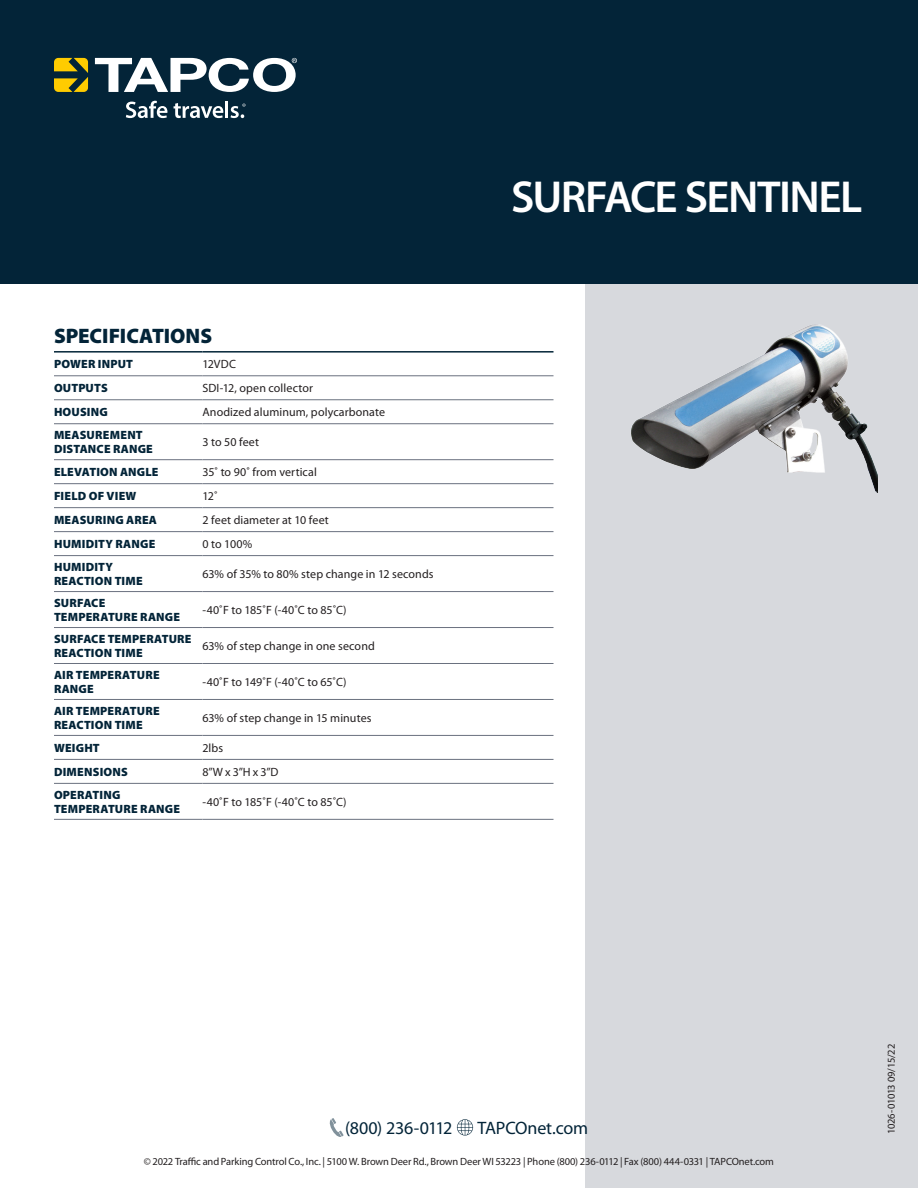
<style>
.page{position:relative;width:918px;height:1188px;background:#fff}
.page>*{position:absolute;margin:0;border:0;box-sizing:border-box;transform-origin:0 0}
.t1{font:600 45px "Myriad Pro";letter-spacing:-.035em;color:#fff}
.t2{font:900 21px "Myriad Pro";color:#032438}
.Main_TOC_body{font:18px "Myriad Pro";letter-spacing:-.01em;color:#032438}
.t3{font:12px "Myriad Pro";letter-spacing:.005em;color:#231f20}
.t4{font:900 12px/14.4px "Myriad Pro";letter-spacing:.02em;color:#032438}
.Modification_Date{font:10.5px "Myriad Pro";letter-spacing:-.015em;color:#231f20}
.Modification_Date-2{font:10.5px "Myriad Pro";letter-spacing:-.04em;color:#231f20}
</style>
<div class="page">
<div style="left:585px;top:266px;width:333px;height:922px;background:#d7d9dd"></div>
<svg style="left:329px;top:1118px;width:15px;height:19px"></svg>
<svg style="left:457px;top:1119px;width:16px;height:17px"></svg>
<div style="left:0;top:0;width:918px;height:284px;background:#032438"></div>
<svg style="left:54px;top:58px;width:34px;height:34px"></svg>
<svg style="left:126px;top:101px;width:41px;height:17px"></svg>
<svg style="left:95px;top:58px;width:202px;height:34px"></svg>
<svg style="left:174px;top:101px;width:72px;height:17px"></svg>
<hr style="left:54px;top:351px;width:148px;height:2px;background:#032438">
<hr style="left:202px;top:351px;width:352px;height:2px;background:#032438">
<hr style="left:54px;top:375px;width:148px;height:1px;background:#6a717f">
<hr style="left:202px;top:375px;width:352px;height:1px;background:#6a717f">
<hr style="left:54px;top:399px;width:148px;height:1px;background:#6a717f">
<hr style="left:202px;top:399px;width:352px;height:1px;background:#6a717f">
<hr style="left:54px;top:423px;width:148px;height:1px;background:#6a717f">
<hr style="left:202px;top:423px;width:352px;height:1px;background:#6a717f">
<hr style="left:54px;top:459px;width:148px;height:1px;background:#6a717f">
<hr style="left:202px;top:459px;width:352px;height:1px;background:#6a717f">
<hr style="left:54px;top:483px;width:148px;height:1px;background:#6a717f">
<hr style="left:202px;top:483px;width:352px;height:1px;background:#6a717f">
<hr style="left:54px;top:507px;width:148px;height:1px;background:#6a717f">
<hr style="left:202px;top:507px;width:352px;height:1px;background:#6a717f">
<hr style="left:54px;top:531px;width:148px;height:1px;background:#6a717f">
<hr style="left:202px;top:531px;width:352px;height:1px;background:#6a717f">
<hr style="left:54px;top:555px;width:148px;height:1px;background:#6a717f">
<hr style="left:202px;top:555px;width:352px;height:1px;background:#6a717f">
<hr style="left:54px;top:591px;width:148px;height:1px;background:#6a717f">
<hr style="left:202px;top:591px;width:352px;height:1px;background:#6a717f">
<hr style="left:54px;top:627px;width:148px;height:1px;background:#6a717f">
<hr style="left:202px;top:627px;width:352px;height:1px;background:#6a717f">
<hr style="left:54px;top:663px;width:148px;height:1px;background:#6a717f">
<hr style="left:202px;top:663px;width:352px;height:1px;background:#6a717f">
<hr style="left:54px;top:699px;width:148px;height:1px;background:#6a717f">
<hr style="left:202px;top:699px;width:352px;height:1px;background:#6a717f">
<hr style="left:54px;top:735px;width:148px;height:1px;background:#6a717f">
<hr style="left:202px;top:735px;width:352px;height:1px;background:#6a717f">
<hr style="left:54px;top:759px;width:148px;height:1px;background:#6a717f">
<hr style="left:202px;top:759px;width:352px;height:1px;background:#6a717f">
<hr style="left:54px;top:783px;width:148px;height:1px;background:#6a717f">
<hr style="left:202px;top:783px;width:352px;height:1px;background:#6a717f">
<hr style="left:54px;top:819px;width:148px;height:1px;background:#6a717f">
<hr style="left:202px;top:819px;width:352px;height:1px;background:#6a717f">
<img style="left:631px;top:324px;width:247px;height:169px">
<p class="t2" style="left:54px;top:322px;width:160px">SPECIFICATIONS</p>
<p class="t4" style="left:54px;top:357px;width:81px">POWER INPUT</p>
<p class="t3" style="left:202px;top:357px;width:35px">12VDC</p>
<p class="t4" style="left:54px;top:381px;width:55px">OUTPUTS</p>
<p class="t3" style="left:202px;top:381px;width:112px">SDI-12, open collector</p>
<p class="t4" style="left:54px;top:405px;width:55px">HOUSING</p>
<p class="t3" style="left:202px;top:405px;width:184px">Anodized aluminum, polycarbonate</p>
<p class="t4" style="left:54px;top:427px;width:100px">MEASUREMENT<br>DISTANCE RANGE</p>
<p class="t3" style="left:202px;top:435px;width:58px">3 to 50 feet</p>
<p class="t4" style="left:54px;top:464px;width:106px">ELEVATION ANGLE</p>
<p class="t3" style="left:202px;top:465px;width:116px">35˚ to 90˚ from vertical</p>
<p class="t4" style="left:54px;top:488px;width:84px">FIELD OF VIEW</p>
<p class="t3" style="left:202px;top:489px;width:17px">12˚</p>
<p class="t4" style="left:54px;top:512px;width:105px">MEASURING AREA</p>
<p class="t3" style="left:202px;top:513px;width:128px">2 feet diameter at 10 feet</p>
<p class="t4" style="left:54px;top:536px;width:103px">HUMIDITY RANGE</p>
<p class="t3" style="left:202px;top:537px;width:51px">0 to 100%</p>
<p class="t4" style="left:54px;top:559px;width:90px">HUMIDITY<br>REACTION TIME</p>
<p class="t3" style="left:202px;top:567px;width:233px">63% of 35% to 80% step change in 12 seconds</p>
<p class="t4" style="left:54px;top:595px;width:128px">SURFACE<br>TEMPERATURE RANGE</p>
<p class="t3" style="left:202px;top:603px;width:146px">-40˚F to 185˚F (-40˚C to 85˚C)</p>
<p class="t4" style="left:54px;top:631px;width:139px">SURFACE TEMPERATURE<br>REACTION TIME</p>
<p class="t3" style="left:202px;top:639px;width:174px">63% of step change in one second</p>
<p class="t4" style="left:54px;top:667px;width:107px">AIR TEMPERATURE</p>
<p class="t4" style="left:54px;top:681px;width:41px">RANGE</p>
<p class="t3" style="left:202px;top:675px;width:146px">-40˚F to 149˚F (-40˚C to 65˚C)</p>
<p class="t4" style="left:54px;top:703px;width:107px">AIR TEMPERATURE<br>REACTION TIME</p>
<p class="t3" style="left:202px;top:711px;width:171px">63% of step change in 15 minutes</p>
<p class="t4" style="left:54px;top:740px;width:47px">WEIGHT</p>
<p class="t3" style="left:202px;top:740px;width:22px">2lbs</p>
<p class="t4" style="left:54px;top:764px;width:76px">DIMENSIONS</p>
<p class="t3" style="left:202px;top:764px;width:78px">8”W x 3”H x 3”D</p>
<p class="t4" style="left:54px;top:787px;width:68px">OPERATING</p>
<p class="t4" style="left:54px;top:801px;width:128px">TEMPERATURE RANGE</p>
<p class="t3" style="left:202px;top:794px;width:146px">-40˚F to 185˚F (-40˚C to 85˚C)</p>
<p class="t1" style="left:511px;top:168px;width:353px">SURFACE SENTINEL</p>
<p class="Main_TOC_body" style="left:345px;top:1117px;width:109px">(800) 236-0112</p>
<p class="Main_TOC_body" style="left:478px;top:1117px;width:112px">TAPCOnet.com</p>
<p class="Modification_Date" style="left:144px;top:1155px;width:632px">© 2022 Traffic and Parking Control Co., Inc. | 5100 W. Brown Deer Rd., Brown Deer WI 53223 | Phone (800) 236-0112 | Fax (800) 444-0331 | TAPCOnet.com</p>
<p class="Modification_Date-2" style="left:885px;top:1134px;width:92px;rotate:-90deg">1026-01013 09/15/22</p>
</div>
